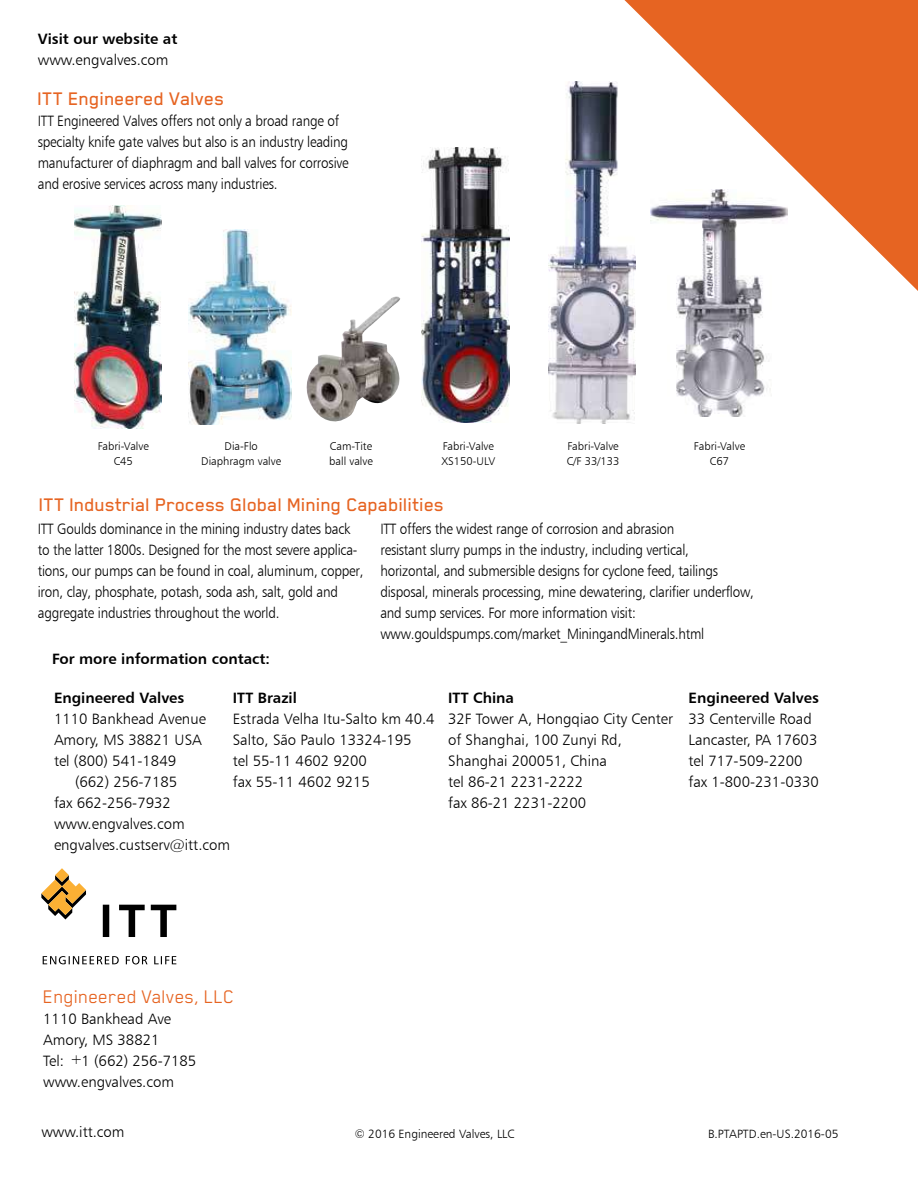
<style>
.page{position:relative;width:918px;height:1188px;background:#fff}
.page>*{position:absolute;margin:0;border:0;box-sizing:border-box;transform-origin:0 0}
.t1{font:500 21px "Blender Pro";color:#e66422}
.t2{font:21px "Blender Pro";color:#e66422}
.t3{font:15px/21px "Humanist 777 BT Light B";letter-spacing:-.015em;color:#000;scale:.9 1}
.t4{font:15px/21px "Humanist 777 BT Light B";letter-spacing:-.015em;color:#000}
.t5{font:15px "Humanist 777 BT Bold B";color:#000}
.t6{font:12px "Humanist 777 BT Light B";color:#000}
.t7{font:11.25px/15px "Humanist 777 BT Light B";color:#000;text-align:center}
</style>
<div class="page">
<svg style="left:624px;top:0;width:294px;height:291px;fill:#e66422"></svg>
<svg style="left:916px;top:0;width:2px;height:290px"></svg>
<svg style="left:43px;top:956px;width:76px;height:8px"></svg>
<svg style="left:126px;top:956px;width:22px;height:8px"></svg>
<svg style="left:154px;top:956px;width:22px;height:8px"></svg>
<svg style="left:103px;top:905px;width:6px;height:32px"></svg>
<svg style="left:119px;top:905px;width:26px;height:32px"></svg>
<svg style="left:151px;top:905px;width:25px;height:32px"></svg>
<svg style="left:41px;top:868px;width:45px;height:51px"></svg>
<img style="left:74px;top:205px;width:88px;height:223px">
<img style="left:422px;top:148px;width:87px;height:274px">
<img style="left:548px;top:81px;width:88px;height:342px">
<img style="left:651px;top:190px;width:136px;height:227px">
<img style="left:189px;top:230px;width:102px;height:195px">
<img style="left:306px;top:297px;width:95px;height:125px">
<p class="t5" style="left:38px;top:29px;width:141px">Visit our website at</p>
<p class="t4" style="left:38px;top:49px;width:132px">www.engvalves.com</p>
<h1 class="t1" style="left:38px;top:87px;width:188px">ITT Engineered Valves</h1>
<p class="t3" style="left:38px;top:110px;width:347px">ITT Engineered Valves offers not only a broad range of specialty knife gate valves but also is an industry leading manufacturer of diaphragm and ball valves for corrosive and erosive services across many industries.</p>
<p class="t7" style="left:98px;top:438px;width:53px">Fabri-Valve<br>C45</p>
<p class="t7" style="left:201px;top:438px;width:81px">Dia-Flo<br>Diaphragm valve</p>
<p class="t7" style="left:329px;top:438px;width:45px;text-align:left">Cam-Tite ball valve</p>
<p class="t7" style="left:441px;top:438px;width:55px;text-align:left">Fabri-Valve<br>XS150-ULV</p>
<p class="t7" style="left:567px;top:438px;width:54px;text-align:left">Fabri-Valve<br>C/F 33/133</p>
<p class="t7" style="left:694px;top:438px;width:53px">Fabri-Valve<br>C67</p>
<h1 class="t1" style="left:39px;top:493px;width:407px">ITT Industrial Process Global Mining Capabilities</h1>
<p class="t3" style="left:38px;top:518px;width:364px">ITT Goulds dominance in the mining industry dates back to the latter 1800s. Designed for the most severe applica&shy;tions, our pumps can be found in coal, aluminum, copper, iron, clay, phosphate, potash, soda ash, salt, gold and aggregate industries throughout the world.</p>
<p class="t3" style="left:380px;top:518px;width:417px">ITT offers the widest range of corrosion and abrasion<br>resistant slurry pumps in the industry, including vertical,<br>horizontal, and submersible designs for cyclone feed, tailings disposal, minerals processing, mine dewatering, clarifier underflow, and sump services. For more information visit: www.gouldspumps.com/market_MiningandMinerals.html</p>
<p class="t5" style="left:52px;top:650px;width:219px">For more information contact:</p>
<p class="t5" style="left:54px;top:688px;width:132px">Engineered Valves</p>
<p class="t4" style="left:54px;top:708px;width:153px">1110 Bankhead Avenue</p>
<p class="t4" style="left:54px;top:729px;width:149px">Amory, MS 38821 USA</p>
<p class="t4" style="left:54px;top:750px;width:124px">tel (800) 541-1849</p>
<p class="t4" style="left:75px;top:771px;width:104px">(662) 256-7185</p>
<p class="t4" style="left:54px;top:792px;width:118px">fax 662-256-7932</p>
<p class="t4" style="left:54px;top:813px;width:132px">www.engvalves.com</p>
<p class="t4" style="left:54px;top:834px;width:178px">engvalves.custserv@itt.com</p>
<p class="t5" style="left:233px;top:688px;width:66px">ITT Brazil</p>
<p class="t4" style="left:233px;top:708px;width:203px">Estrada Velha Itu-Salto km 40.4<br>Salto, São Paulo 13324-195<br>tel 55-11 4602 9200<br>fax 55-11 4602 9215</p>
<p class="t5" style="left:448px;top:688px;width:67px">ITT China</p>
<p class="t4" style="left:448px;top:708px;width:226px">32F Tower A, Hongqiao City Center of Shanghai, 100 Zunyi Rd,<br>Shanghai 200051, China<br>tel 86-21 2231-2222<br>fax 86-21 2231-2200</p>
<p class="t5" style="left:689px;top:688px;width:132px">Engineered Valves</p>
<p class="t4" style="left:689px;top:708px;width:132px">33 Centerville Road<br>Lancaster, PA 17603 tel 717-509-2200 fax 1-800-231-0330</p>
<h1 class="t2" style="left:43px;top:985px;width:193px">Engineered Valves, LLC</h1>
<p class="t4" style="left:43px;top:1008px;width:155px">1110 Bankhead Ave<br>Amory, MS 38821<br>Tel: +1 (662) 256-7185 www.engvalves.com</p>
<p class="t4" style="left:41px;top:1121px;width:85px">www.itt.com</p>
<p class="t6" style="left:355px;top:1127px;width:161px">© 2016 Engineered Valves, LLC</p>
<p class="t6" style="left:708px;top:1127px;width:132px">B.PTAPTD.en-US.2016-05</p>
</div>
